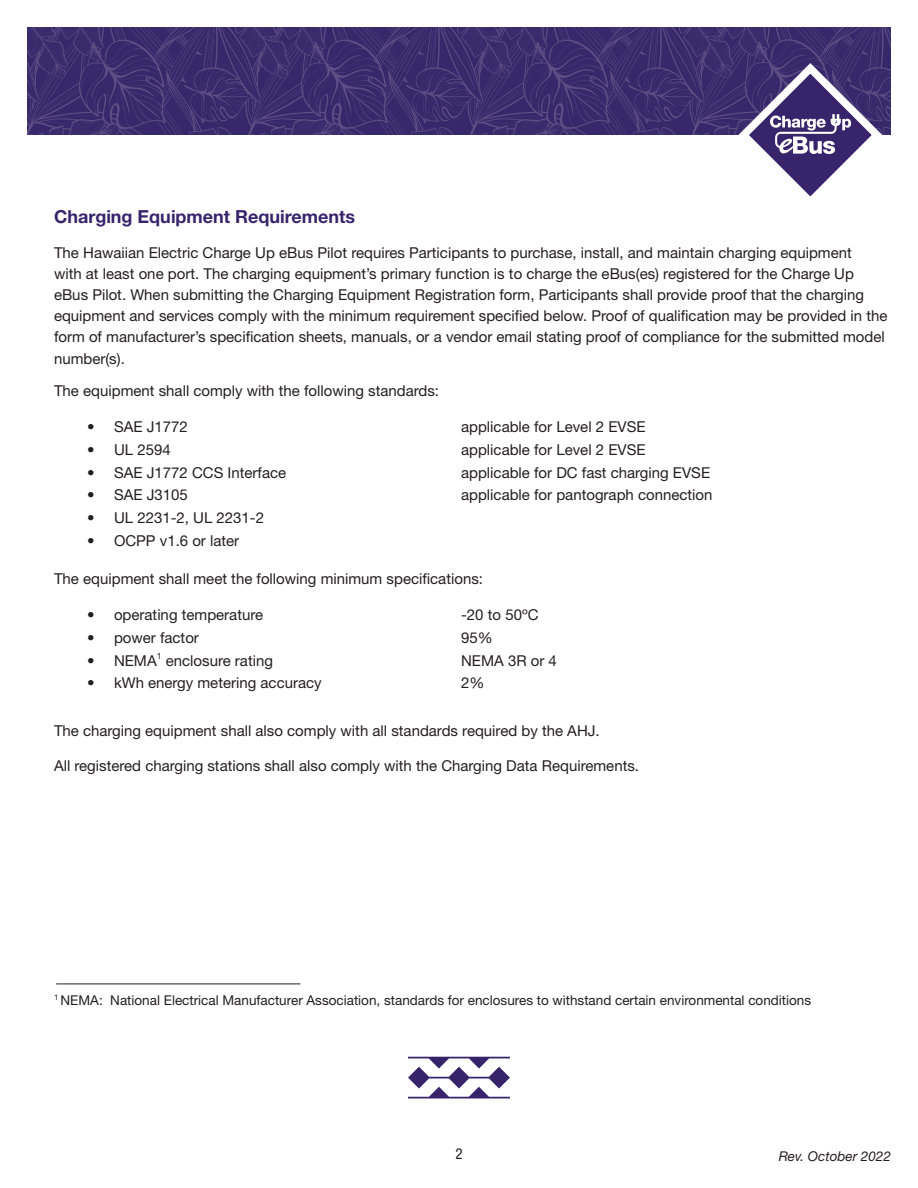
<style>
.page{position:relative;width:918px;height:1188px;background:#fff}
.page>*{position:absolute;margin:0;border:0;box-sizing:border-box;transform-origin:0 0}
.t1{font:700 18px "Helvetica Neue LT Std";color:#37246b}
.t2{font:15px/21px "Helvetica Neue LT Std";color:#231f20}
.t3{font:condensed 15px "Helvetica Neue LT Std";color:#231f20}
.t4{font:13.5px "Helvetica Neue LT Std";color:#231f20}
.t5{font:italic 13.5px "Helvetica Neue LT Std";color:#231f20}
</style>
<div class="page">
<svg style="left:27px;top:27px;width:864px;height:169px"></svg>
<hr style="left:56px;top:984px;width:244px;height:1px;background:#231f20">
<svg style="left:408px;top:1057px;width:102px;height:41px"></svg>
<h2 class="t1" style="left:54px;top:206px;width:303px">Charging Equipment Requirements</h2>
<p class="t2" style="left:54px;top:242px;width:835px">The Hawaiian Electric Charge Up eBus Pilot requires Participants to purchase, install, and maintain charging equipment<br>with at least one port. The charging equipment’s primary function is to charge the eBus(es) registered for the Charge Up eBus Pilot. When submitting the Charging Equipment Registration form, Participants shall provide proof that the charging equipment and services comply with the minimum requirement specifed below. Proof of qualifcation may be provided in the form of manufacturer’s specifcation sheets, manuals, or a vendor email stating proof of compliance for the submitted model</p>
<p class="t2" style="left:54px;top:343px;width:387px;line-height:31.5px">number(s).<br>The equipment shall comply with the following standards:</p>
<p class="t2" style="left:87px;top:416px;width:102px">• SAE J1772</p>
<p class="t2" style="left:87px;top:439px;width:85px">• UL 2594</p>
<p class="t2" style="left:87px;top:462px;width:201px">• SAE J1772 CCS Interface</p>
<p class="t2" style="left:87px;top:484px;width:102px">• SAE J3105</p>
<p class="t2" style="left:87px;top:507px;width:179px">• UL 2231-2, UL 2231-2</p>
<p class="t2" style="left:87px;top:530px;width:154px">• OCPP v1.6 or later</p>
<p class="t2" style="left:461px;top:415px;width:253px;line-height:22.6px">applicable for Level 2 EVSE applicable for Level 2 EVSE applicable for DC fast charging EVSE applicable for pantograph connection</p>
<p class="t2" style="left:54px;top:568px;width:431px">The equipment shall meet the following minimum specifcations:</p>
<p class="t2" style="left:87px;top:604px;width:178px">• operating temperature</p>
<p class="t2" style="left:461px;top:604px;width:79px">-20 to 50ºC</p>
<p class="t2" style="left:87px;top:627px;width:113px">• power factor</p>
<p class="t2" style="left:461px;top:627px;width:33px">95%</p>
<p class="t2" style="left:87px;top:650px;width:188px">• NEMA<sup>1</sup> enclosure rating</p>
<p class="t2" style="left:461px;top:650px;width:97px">NEMA 3R or 4</p>
<p class="t2" style="left:87px;top:672px;width:236px">• kWh energy metering accuracy</p>
<p class="t2" style="left:461px;top:672px;width:25px">2%</p>
<p class="t2" style="left:54px;top:720px;width:547px">The charging equipment shall also comply with all standards required by the AHJ.</p>
<p class="t2" style="left:54px;top:755px;width:587px">All registered charging stations shall also comply with the Charging Data Requirements.</p>
<p class="t4" style="left:54px;top:992px;width:759px"><sup>1</sup> NEMA: National Electrical Manufacturer Association, standards for enclosures to withstand certain environmental conditions</p>
<p class="t3" style="left:455px;top:1145px;width:9px">2</p>
<p class="t5" style="left:779px;top:1148px;width:114px">Rev. October 2022</p>
</div>
